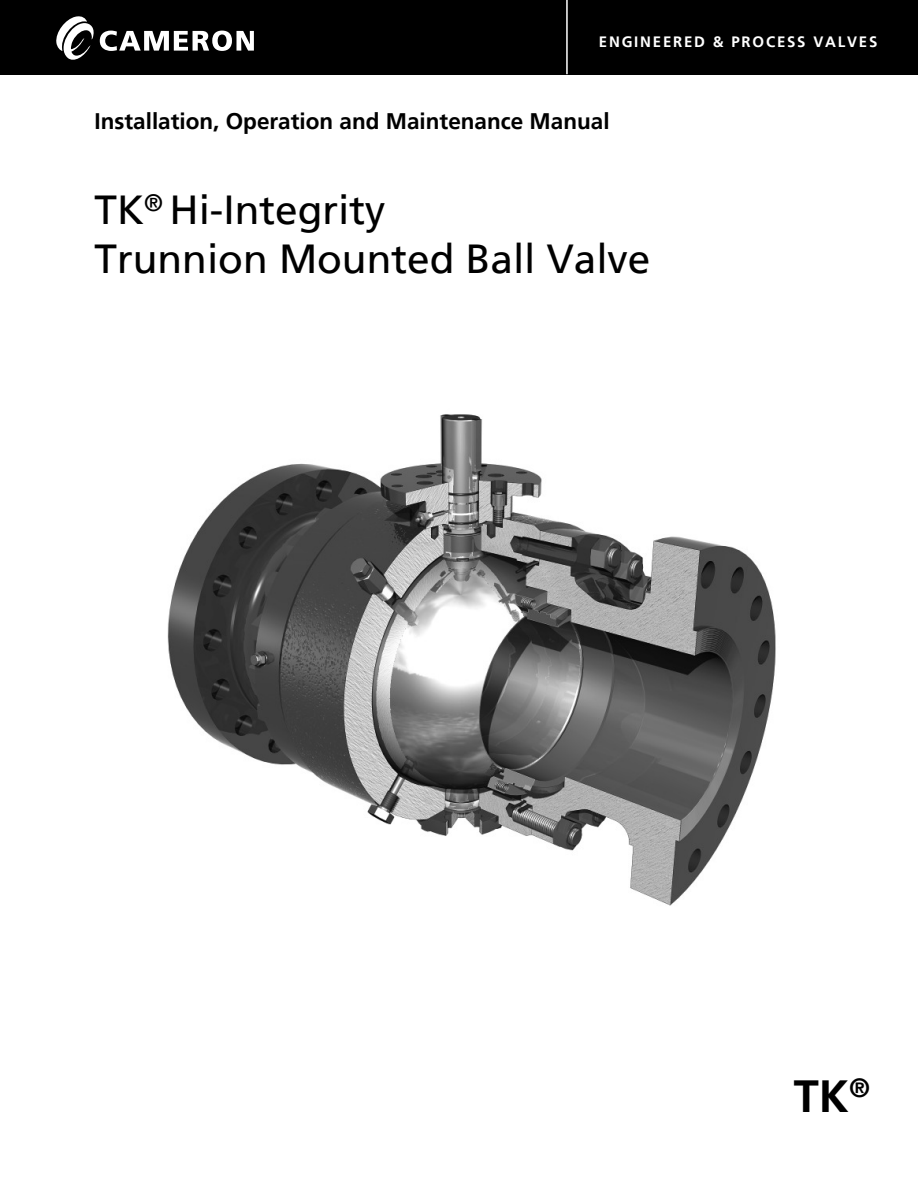
<style>
.page{position:relative;width:918px;height:1188px;background:#fff}
.page>*{position:absolute;margin:0;border:0;box-sizing:border-box;transform-origin:0 0}
.t1{font:700 45px "Frutiger";color:#000}
.t2{font:40.5px/48.6px "Frutiger Roman";color:#000}
.t3{font:700 22.5px "Frutiger";color:#000}
.t4{font:700 15px "Frutiger";letter-spacing:.12em;color:#fff}
</style>
<div class="page">
<div style="left:0;top:0;width:918px;height:74px;background:#000"></div>
<hr style="left:566px;top:0;width:2px;height:74px;background:#fff">
<svg style="left:56px;top:16px;width:198px;height:44px"></svg>
<img style="left:167px;top:414px;width:609px;height:492px">
<p class="t4" style="left:599px;top:35px;width:280px">ENGINEERED &amp; PROCESS VALVES</p>
<p class="t3" style="left:94px;top:112px;width:517px">Installation, Operation and Maintenance Manual</p>
<h2 class="t2" style="left:94px;top:188px;width:557px">TK<sup>®</sup> Hi-Integrity<br>Trunnion Mounted Ball Valve</h2>
<h1 class="t1" style="left:794px;top:1077px;width:78px">TK<sup>®</sup></h1>
</div>
